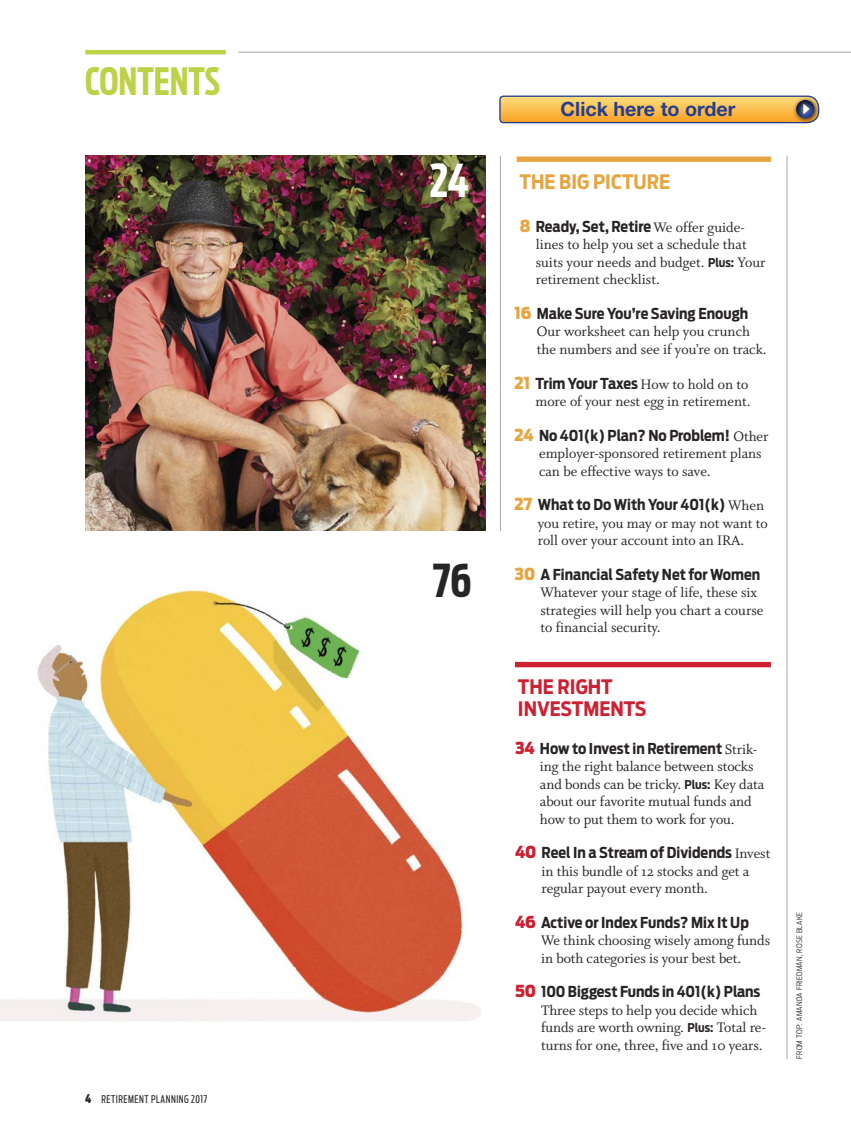
<style>
.page{position:relative;width:851px;height:1134px;background:#fff}
.page>*{position:absolute;margin:0;border:0;box-sizing:border-box;transform-origin:0 0}
.t1{font:700 45px "Antenna Extra Cond";color:#272425}
.t2{font:700 45px "Antenna Extra Cond";color:#fff}
.t3{font:700 37.5px "Antenna Extra Cond";color:#bdd247}
.t4{font:700 19.8px/21.6px "Antenna Cond";color:#cc2132}
.t5{font:700 19.8px "Antenna Cond";color:#e6a540}
.t6{font:700 19.65px "Helvetica Neue";color:#253f8e}
.t7{font:15.3px/17.4px "Whitman Roman Os F";color:#272425}
.t8{font:700 15px "Antenna Cond";color:#272425}
.t9{font:10.5px "Antenna Extra Cond";letter-spacing:.05em;color:#272425}
.t10{font:300 7.5px "Antenna Cond";letter-spacing:.045em;color:#272425}
.s1{font-weight:900;font-size:12px}
.s2{font-weight:900;font-size:16.5px;color:#e6a540}
.s3{font-family:"Whitman Roman Os F";font-weight:400;font-size:15.3px}
.s4{font-family:"Antenna Cond";font-weight:700;font-size:12px}
.s5{font-weight:900;font-size:16.5px;color:#cc2132}
</style>
<div class="page">
<hr style="left:85px;top:50px;width:141px;height:4px;background:#bdd247">
<hr style="left:238px;top:52px;width:612px;height:1px;background:#a6a8aa">
<img style="left:85px;top:156px;width:400px;height:375px">
<hr style="left:500px;top:156px;width:1px;height:903px;background:#a6a8aa">
<hr style="left:786px;top:156px;width:1px;height:903px;background:#a6a8aa">
<div style="left:516px;top:157px;width:254px;height:5px;background:#e6a540"></div>
<img style="left:0;top:589px;width:481px;height:432px">
<div style="left:515px;top:662px;width:255px;height:5px;background:#cc2132"></div>
<svg style="left:499px;top:95px;width:321px;height:29px;background:#e0b260"></svg>
<p class="t3" style="left:85px;top:59px;width:137px">CONTENTS</p>
<p class="t9" style="left:85px;top:1093px;width:123px"><span class="s1">4</span> RETIREMENT PLANNING 2017</p>
<p class="t2" style="left:430px;top:154px;width:41px">24</p>
<p class="t1" style="left:433px;top:554px;width:40px">76</p>
<p class="t6" style="left:560px;top:97px;width:176px">Click here to order</p>
<p class="t5" style="left:519px;top:170px;width:152px">THE BIG PICTURE</p>
<p class="t8" style="left:520px;top:217px;width:226px"><span class="s2">8</span> Ready, Set, Retire <span class="s3">We offer guide-</span></p>
<p class="t7" style="left:535px;top:237px;width:231px">lines to help you set a schedule that suits your needs and budget. <span class="s4">Plus:</span> Your retirement checklist.</p>
<p class="t8" style="left:514px;top:304px;width:235px"><span class="s2">16</span> Make Sure You’re Saving Enough</p>
<p class="t7" style="left:536px;top:324px;width:231px">Our worksheet can help you crunch the numbers and see if you’re on track.</p>
<p class="t8" style="left:514px;top:374px;width:235px"><span class="s2">21</span> Trim Your Taxes <span class="s3">How to hold on to</span></p>
<p class="t7" style="left:535px;top:394px;width:217px">more of your nest egg in retirement.</p>
<p class="t8" style="left:514px;top:426px;width:256px"><span class="s2">24</span> No 401(k) Plan? No Problem! <span class="s3">Other</span></p>
<p class="t7" style="left:539px;top:446px;width:224px">employer-sponsored retirement plans can be effective ways to save.</p>
<p class="t8" style="left:514px;top:496px;width:251px"><span class="s2">27</span> What to Do With Your 401(k) <span class="s3">When</span></p>
<p class="t7" style="left:537px;top:515px;width:231px">you retire, you may or may not want to roll over your account into an IRA.</p>
<p class="t8" style="left:514px;top:566px;width:247px"><span class="s2">30</span> A Financial Safety Net for Women</p>
<p class="t7" style="left:540px;top:585px;width:225px">Whatever your stage of life, these six strategies will help you chart a course to financial security.</p>
<p class="t4" style="left:518px;top:676px;width:130px">THE RIGHT<br>INVESTMENTS</p>
<p class="t8" style="left:515px;top:740px;width:244px"><span class="s5">34</span> How to Invest in Retirement <span class="s3">Strik-</span></p>
<p class="t7" style="left:540px;top:759px;width:226px">ing the right balance between stocks and bonds can be tricky. <span class="s4">Plus:</span> Key data about our favorite mutual funds and how to put them to work for you.</p>
<p class="t8" style="left:515px;top:844px;width:257px"><span class="s5">40</span> Reel In a Stream of Dividends <span class="s3">Invest</span></p>
<p class="t7" style="left:541px;top:863px;width:209px">in this bundle of 12 stocks and get a regular payout every month.</p>
<p class="t8" style="left:515px;top:914px;width:235px"><span class="s5">46</span> Active or Index Funds? Mix It Up</p>
<p class="t7" style="left:541px;top:933px;width:230px">We think choosing wisely among funds in both categories is your best bet.</p>
<p class="t8" style="left:515px;top:983px;width:247px"><span class="s5">50</span> 100 Biggest Funds in 401(k) Plans</p>
<p class="t7" style="left:541px;top:1003px;width:226px">Three steps to help you decide which funds are worth owning. <span class="s4">Plus:</span> Total re&shy;turns for one, three, five and 10 years.</p>
<p class="t10" style="left:794px;top:1059px;width:149px;rotate:-90deg">FROM TOP: AMANDA FRIEDMAN, ROSE BLAKE</p>
</div>
